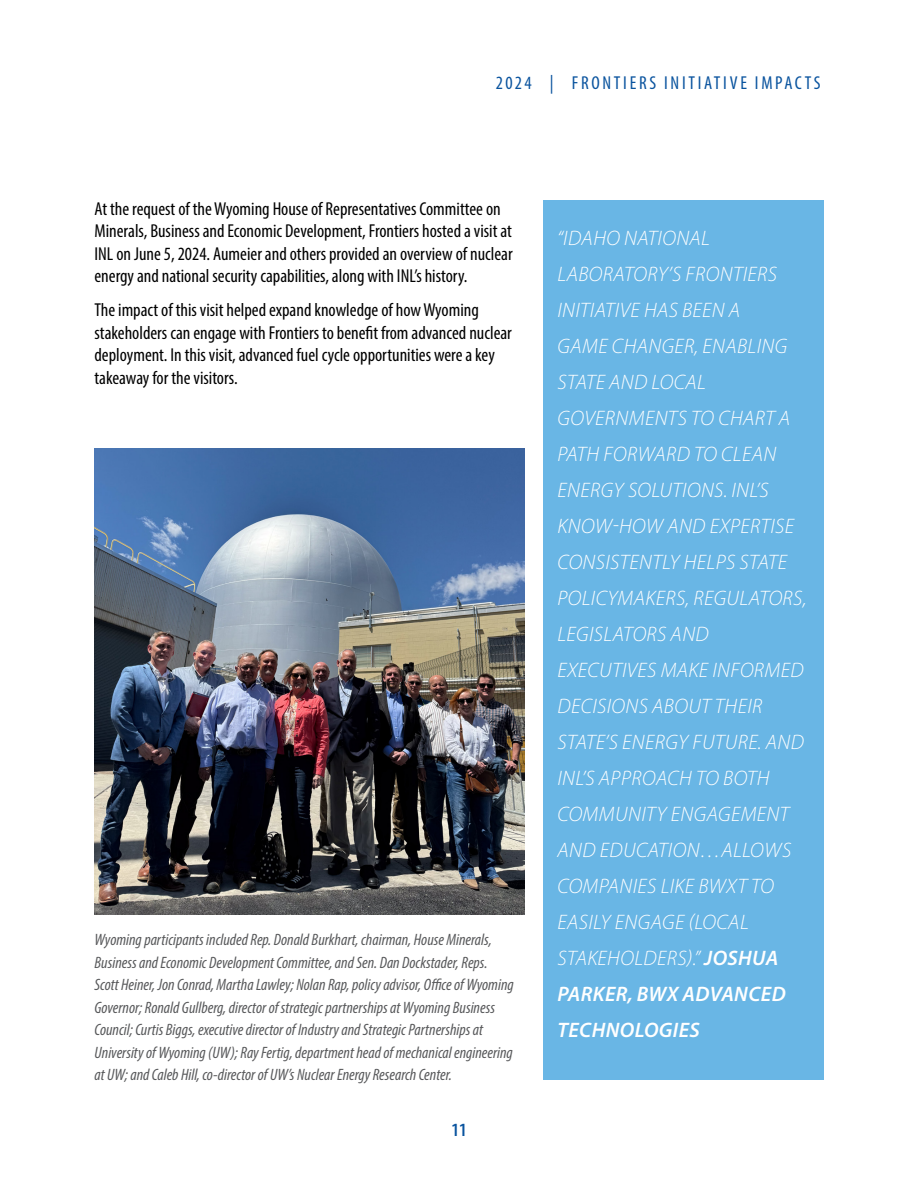
<style>
.page{position:relative;width:918px;height:1188px;background:#fff}
.page>*{position:absolute;margin:0;border:0;box-sizing:border-box;transform-origin:0 0}
.t1{font:italic 300 21px/36px "Myriad Pro";letter-spacing:.02em;color:#fff}
.t2{font:condensed 18.75px/22.5px "Myriad Pro";color:#000}
.t3{font:condensed 18.75px "Myriad Pro";letter-spacing:.145em;color:#09539e}
.t4{font:600 condensed 18.75px "Myriad Pro";color:#09539e}
.t5{font:italic condensed 16.5px/22.5px "Myriad Pro";color:#58595b}
.s1{font-weight:600}
</style>
<div class="page">
<div style="left:543px;top:201px;width:281px;height:879px;background:#69b6e5"></div>
<img style="left:94px;top:448px;width:431px;height:467px">
<p class="t3" style="left:496px;top:72px;width:326px">2024 | FRONTIERS INITIATIVE IMPACTS</p>
<p class="t2" style="left:94px;top:197px;width:420px">At the request of the Wyoming House of Representatives Committee on Minerals, Business and Economic Development, Frontiers hosted a visit at INL on June 5, 2024. Aumeier and others provided an overview of nuclear energy and national security capabilities, along with INL’s history.</p>
<p class="t2" style="left:94px;top:299px;width:419px">The impact of this visit helped expand knowledge of how Wyoming stakeholders can engage with Frontiers to benefit from advanced nuclear deployment. In this visit, advanced fuel cycle opportunities were a key takeaway for the visitors.</p>
<p class="t5" style="left:94px;top:928px;width:421px">Wyoming participants included Rep. Donald Burkhart, chairman, House Minerals, Business and Economic Development Committee, and Sen. Dan Dockstader, Reps.<br>Scott Heiner, Jon Conrad, Martha Lawley; Nolan Rap, policy advisor, Office of Wyoming Governor; Ronald Gullberg, director of strategic partnerships at Wyoming Business Council; Curtis Biggs, executive director of Industry and Strategic Partnerships at University of Wyoming (UW); Ray Fertig, department head of mechanical engineering at UW; and Caleb Hill, co-director of UW’s Nuclear Energy Research Center.</p>
<p class="t4" style="left:451px;top:1118px;width:17px">11</p>
<p class="t1" style="left:557px;top:220px;width:251px">“IDAHO NATIONAL<br>LABORATORY’S FRONTIERS<br>INITIATIVE HAS BEEN A<br>GAME CHANGER, ENABLING<br>STATE AND LOCAL<br>GOVERNMENTS TO CHART A<br>PATH FORWARD TO CLEAN<br>ENERGY SOLUTIONS. INL’S<br>KNOW-HOW AND EXPERTISE<br>CONSISTENTLY HELPS STATE<br>POLICYMAKERS, REGULATORS,<br>LEGISLATORS AND<br>EXECUTIVES MAKE INFORMED<br>DECISIONS ABOUT THEIR<br>STATE’S ENERGY FUTURE. AND<br>INL’S APPROACH TO BOTH<br>COMMUNITY ENGAGEMENT<br>AND EDUCATION…ALLOWS<br>COMPANIES LIKE BWXT TO<br>EASILY ENGAGE (LOCAL<br>STAKEHOLDERS).” <span class="s1">JOSHUA<br>PARKER, BWX ADVANCED<br>TECHNOLOGIES</span></p>
</div>
